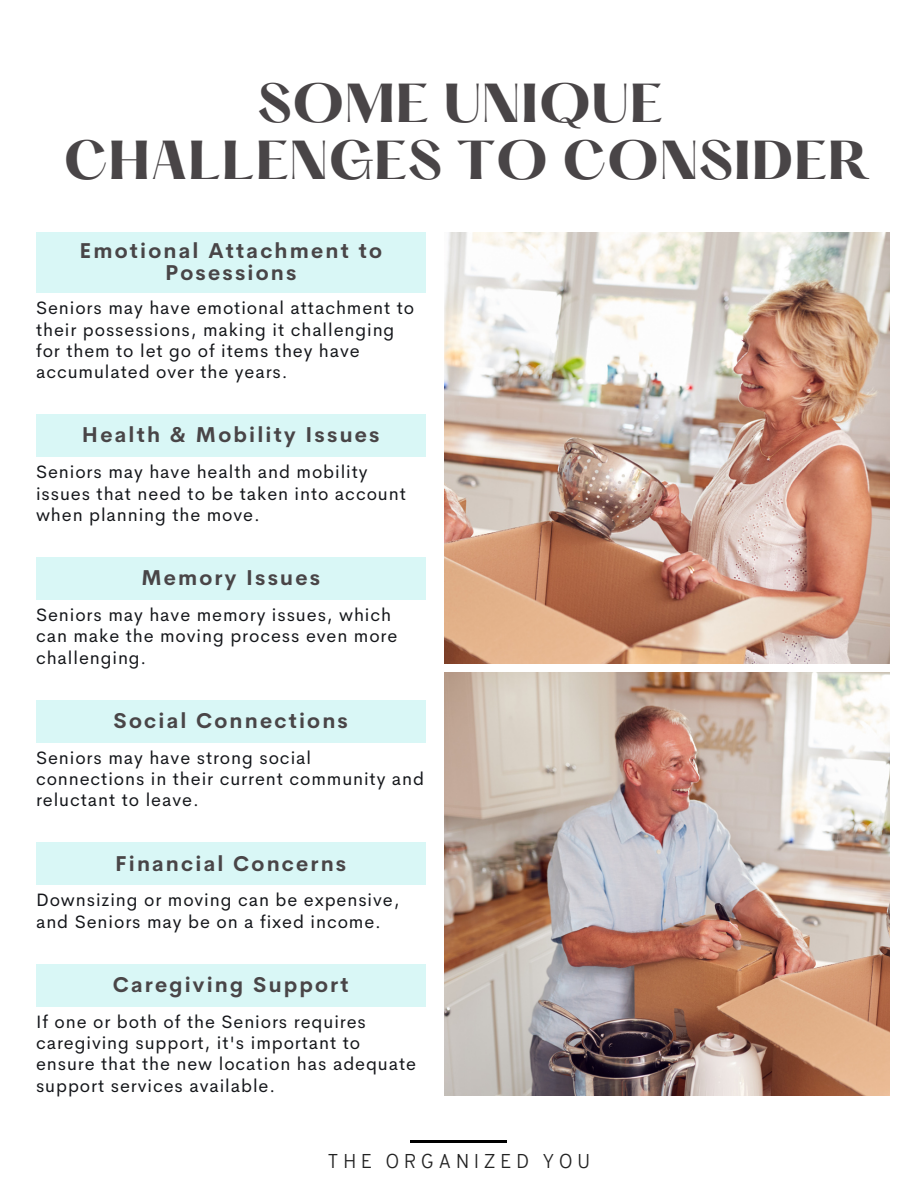
<style>
.page{position:relative;width:918px;height:1188px;background:#fff}
.page>*{position:absolute;margin:0;border:0;box-sizing:border-box;transform-origin:0 0}
.t1{font:700 48px "Hatton";color:#494547}
.t2{font:700 21px/22.5px "Cerebri Sans";letter-spacing:.105em;color:#494547;text-align:center}
.t3{font:300 19.5px "Overpass";letter-spacing:.22em;color:#222}
.t4{font:18px/21.3px "Cerebri Sans";letter-spacing:.05em;color:#14161a}
</style>
<div class="page">
<img style="left:444px;top:673px;width:446px;height:423px">
<div style="left:36px;top:232px;width:390px;height:61px;background:#d9f7f6"></div>
<div style="left:36px;top:415px;width:390px;height:42px;background:#d9f7f6"></div>
<div style="left:36px;top:557px;width:390px;height:43px;background:#d9f7f6"></div>
<div style="left:36px;top:700px;width:390px;height:42px;background:#d9f7f6"></div>
<div style="left:36px;top:843px;width:390px;height:42px;background:#d9f7f6"></div>
<div style="left:36px;top:964px;width:390px;height:42px;background:#d9f7f6"></div>
<hr style="left:411px;top:1140px;width:96px;height:2px;background:#000">
<img style="left:444px;top:232px;width:445px;height:431px">
<p class="t1" style="left:257px;top:81px;width:408px">SOME UNIQUE</p>
<p class="t1" style="left:64px;top:138px;width:809px">CHALLENGES TO CONSIDER</p>
<p class="t2" style="left:80px;top:239px;width:304px">Emotional Attachment to<br>Posessions</p>
<p class="t4" style="left:36px;top:297px;width:380px">Seniors may have emotional attachment to their possessions, making it challenging for them to let go of items they have accumulated over the years.</p>
<p class="t2" style="left:82px;top:424px;width:299px">Health &amp; Mobility Issues</p>
<p class="t4" style="left:36px;top:461px;width:371px">Seniors may have health and mobility issues that need to be taken into account when planning the move.</p>
<p class="t2" style="left:141px;top:567px;width:180px">Memory Issues</p>
<p class="t4" style="left:36px;top:604px;width:363px">Seniors may have memory issues, which can make the moving process even more challenging.</p>
<p class="t2" style="left:114px;top:709px;width:236px">Social Connections</p>
<p class="t4" style="left:36px;top:747px;width:390px">Seniors may have strong social<br>connections in their current community and reluctant to leave.</p>
<p class="t2" style="left:115px;top:852px;width:232px">Financial Concerns</p>
<p class="t4" style="left:36px;top:889px;width:365px">Downsizing or moving can be expensive, and Seniors may be on a fixed income.</p>
<p class="t2" style="left:113px;top:973px;width:237px">Caregiving Support</p>
<p class="t4" style="left:36px;top:1011px;width:382px">If one or both of the Seniors requires caregiving support, it's important to ensure that the new location has adequate support services available.</p>
<p class="t3" style="left:328px;top:1153px;width:264px">THE ORGANIZED YOU</p>
</div>
